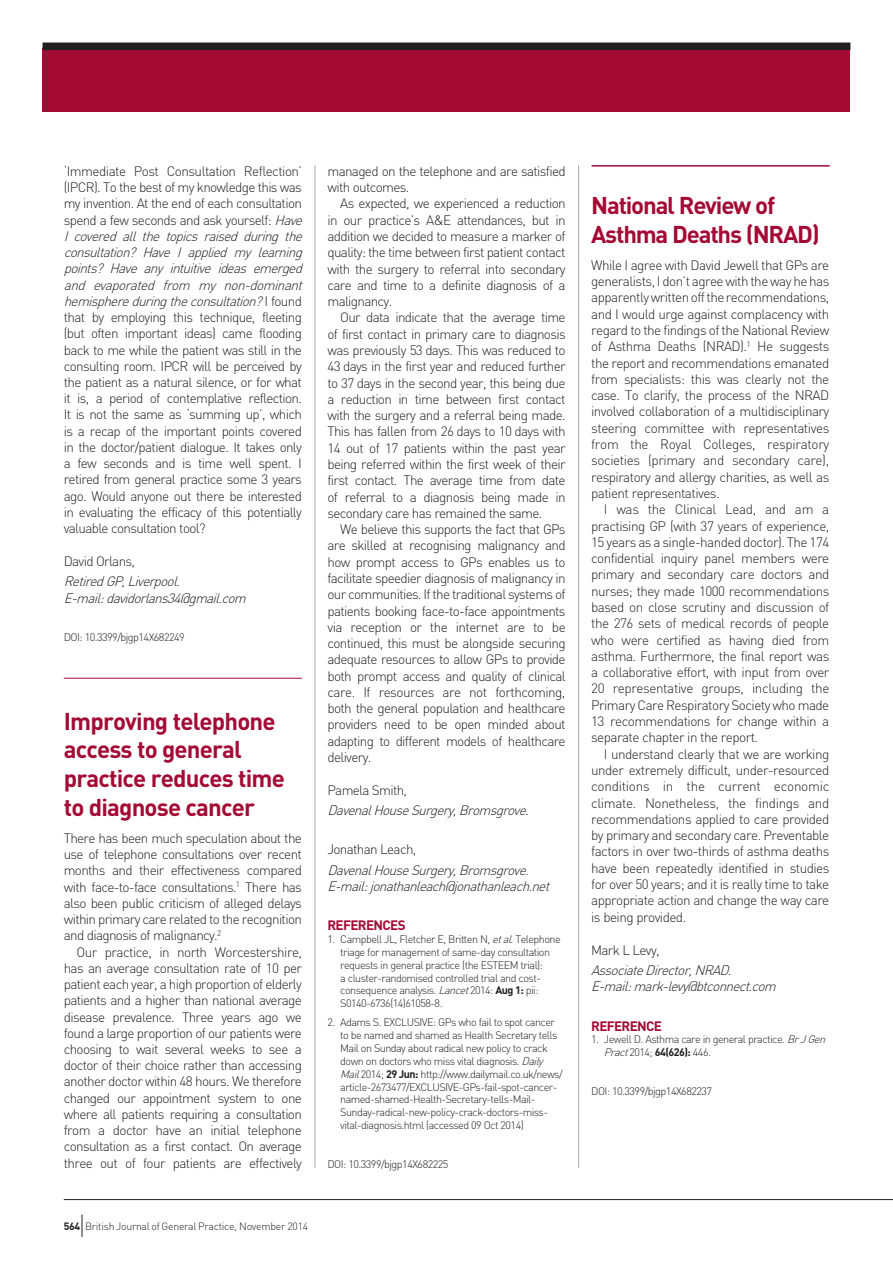
<style>
.page{position:relative;width:893px;height:1263px;background:#fff}
.page>*{position:absolute;margin:0;border:0;box-sizing:border-box;transform-origin:0 0}
.t1{font:700 24px/28.8px "DIN";letter-spacing:-.035em;color:#a30a34}
.t2{font:300 13.5px/16.4px "DIN";letter-spacing:-.05em;color:#231f20;text-align:justify}
.t3{font:italic 300 13.5px/16.4px "DIN";color:#231f20}
.t4{font:700 13.5px "DIN";letter-spacing:.56em;color:#a30a34}
.t5{font:300 10.8px/12.9px "DIN";letter-spacing:-.05em;color:#231f20}
.t6{font:300 10.5px "DIN";letter-spacing:-.025em;color:#231f20}
.s1{font-style:italic}
.s2{font-weight:700}
</style>
<div class="page">
<div style="left:43px;top:48px;width:807px;height:64px;background:#a30a34"></div>
<hr style="left:64px;top:1199px;width:829px;height:1px;background:#231f20">
<svg style="left:82px;top:1214px;width:1px;height:23px"></svg>
<div style="left:43px;top:43px;width:807px;height:7px;background:#231f20"></div>
<hr style="left:64px;top:678px;width:238px;height:1px;background:#a30a34">
<hr style="left:315px;top:165px;width:1px;height:1003px;background:#a8a9ad">
<hr style="left:578px;top:165px;width:1px;height:1003px;background:#a8a9ad">
<hr style="left:592px;top:165px;width:238px;height:2px;background:#a30a34">
<p class="t2" style="left:64px;top:163px;width:244px;text-align:left">‘Immediate Post Consultation Reflection’ (IPCR). To the best of my knowledge this was my invention. At the end of each consultation spend a few seconds and ask yourself: <span class="s1">Have I covered all the topics raised during the consultation? Have I applied my learning points? Have any intuitive ideas emerged and evaporated from my non-dominant hemisphereduringtheconsultation?</span>I f o u n d that by employing this technique, fleeting (but often important ideas) came flooding back to me while the patient was still in the consulting room. IPCR will be perceived by the patient as a natural silence, or for what it is, a period of contemplative reflection.<br>It is not the same as ‘summing up’, which is a recap of the important points covered in the doctor/patient dialogue. It takes only a few seconds and is time well spent. I retired from general practice some 3 years ago. Would anyone out there be interested in evaluating the efficacy of this potentially valuable consultation tool?</p>
<p class="t2" style="left:64px;top:553px;width:73px">David Orlans,</p>
<p class="t3" style="left:64px;top:573px;width:188px">RetiredGP,Liverpool.<br>E-mail:davidorlans34@gmail.com</p>
<p class="t5" style="left:64px;top:631px;width:122px">DOI: 10.3399/bjgp14X682249</p>
<h1 class="t1" style="left:64px;top:705px;width:223px">Improving telephone access to general practice reduces time to diagnose cancer</h1>
<p class="t2" style="left:64px;top:830px;width:240px">There has been much speculation about the use of telephone consultations over recent months and their effectiveness compared with face-to-face consultations.<sup>1</sup> There has also been public criticism of alleged delays within primary care related to the recognition and diagnosis of malignancy.<sup>2</sup></p>
<p class="t2" style="left:64px;top:943px;width:240px;text-indent:13px">Our practice, in north Worcestershire, has an average consultation rate of 10 per patient each year, a high proportion of elderly patients and a higher than national average disease prevalence. Three years ago we found a large proportion of our patients were choosing to wait several weeks to see a doctor of their choice rather than accessing another doctor within 48 hours. We therefore changed our appointment system to one where all patients requiring a consultation from a doctor have an initial telephone consultation as a first contact. On average three out of four patients are effectively</p>
<p class="t2" style="left:327px;top:163px;width:240px">managed on the telephone and are satisfied with outcomes.</p>
<p class="t2" style="left:327px;top:195px;width:240px;text-indent:13px">As expected, we experienced a reduction in our practice’s A&amp;E attendances, but in addition we decided to measure a marker of quality: the time between first patient contact with the surgery to referral into secondary care and time to a definite diagnosis of a malignancy.</p>
<p class="t2" style="left:327px;top:309px;width:240px;text-indent:13px">Our data indicate that the average time of first contact in primary care to diagnosis was previously 53 days. This was reduced to 43 days in the first year and reduced further to 37 days in the second year, this being due a reduction in time between first contact with the surgery and a referral being made.<br>This has fallen from 26 days to 10 days with 14 out of 17 patients within the past year being referred within the first week of their first contact. The average time from date of referral to a diagnosis being made in secondary care has remained the same.</p>
<p class="t2" style="left:327px;top:521px;width:240px;text-indent:13px">We believe this supports the fact that GPs are skilled at recognising malignancy and how prompt access to GPs enables us to facilitate speedier diagnosis of malignancy in our communities. If the traditional systems of patients booking face-to-face appointments via reception or the internet are to be continued, this must be alongside securing adequate resources to allow GPs to provide both prompt access and quality of clinical care. If resources are not forthcoming, both the general population and healthcare providers need to be open minded about adapting to different models of healthcare delivery.</p>
<p class="t2" style="left:327px;top:781px;width:81px">Pamela Smith,</p>
<p class="t3" style="left:327px;top:802px;width:207px">DavenalHouseSurgery,Bromsgrove.</p>
<p class="t2" style="left:327px;top:841px;width:90px">Jonathan Leach,</p>
<p class="t3" style="left:327px;top:861px;width:227px">DavenalHouseSurgery,Bromsgrove.<br>E-mail:jonathanleach@jonathanleach.net</p>
<p class="t4" style="left:327px;top:916px;width:80px">References</p>
<p class="t5" style="left:340px;top:932px;width:222px;text-indent:-13px">1. Campbell JL, Fletcher E, Britten N, <span class="s1">etal</span>. Telephone triage for management of same-day consultation requests in general practice (the ESTEEM trial):<br>a cluster-randomised controlled trial and cost&shy;consequence analysis. <span class="s1">Lancet</span>2014: <span class="s2">Aug 1:</span> pii:<br>S0140-6736(14)61058-8.</p>
<p class="t5" style="left:340px;top:1016px;width:224px;text-indent:-13px">2. Adams S. EXCLUSIVE: GPs who fail to spot cancer to be named and shamed as Health Secretary tells Mail on Sunday about radical new policy to crack down on doctors who miss vital diagnosis. <span class="s1">Daily Mail</span>2014; <span class="s2">29 Jun:</span> http://www.dailymail.co.uk/news/ article-2673477/EXCLUSIVE-GPs-fail-spot-cancer&shy;named-shamed-Health-Secretary-tells-Mail-Sunday-radical-new-policy-crack-doctors-miss&shy;vital-diagnosis.html (accessed 09 Oct 2014)</p>
<p class="t5" style="left:327px;top:1157px;width:122px">DOI: 10.3399/bjgp14X682225</p>
<p class="t6" style="left:64px;top:1219px;width:246px"><span class="s2">564</span> British Journal of General Practice, November 2014</p>
<h1 class="t1" style="left:591px;top:190px;width:230px">National Review of<br>Asthma Deaths (N RAD)</h1>
<p class="t2" style="left:591px;top:257px;width:240px">While I agree with David Jewell that GPs are generalists, I don’t agree with the way he has apparently written off the recommendations, and I would urge against complacency with regard to the findings of the National Review of Asthma Deaths (NRAD).<sup>1</sup> He suggests the report and recommendations emanated from specialists: this was clearly not the case. To clarify, the process of the NRAD involved collaboration of a multidisciplinary steering committee with representatives from the Royal Colleges, respiratory societies (primary and secondary care), respiratory and allergy charities, as well as patient representatives.</p>
<p class="t2" style="left:591px;top:501px;width:240px;text-indent:13px">I was the Clinical Lead, and am a practising GP (with 37 years of experience, 15 years as a single-handed doctor). The 174 confidential inquiry panel members were primary and secondary care doctors and nurses; they made 1000 recommendations based on close scrutiny and discussion of the 276 sets of medical records of people who were certified as having died from asthma. Furthermore, the final report was a collaborative effort, with input from over 20 representative groups, including the Primary Care Respiratory Society who made 13 recommendations for change within a separate chapter in the report.</p>
<p class="t2" style="left:591px;top:745px;width:240px;text-indent:13px">I understand clearly that we are working under extremely difficult, under-resourced conditions in the current economic climate. Nonetheless, the findings and recommendations applied to care provided by primary and secondary care. Preventable factors in over two-thirds of asthma deaths have been repeatedly identified in studies for over 50 years; and it is really time to take appropriate action and change the way care is being provided.</p>
<p class="t2" style="left:591px;top:941px;width:70px">Mark L Levy,</p>
<p class="t3" style="left:591px;top:962px;width:190px">AssociateDirector,NRAD.<br>E-mail:mark-levy@btconnect.com</p>
<p class="t4" style="left:591px;top:1017px;width:64px">Reference</p>
<p class="t5" style="left:604px;top:1033px;width:226px;text-indent:-13px">1. Jewell D. Asthma care in general practice. <span class="s1">BrJGen<br>Pract</span>2014; <span class="s2">64(626):</span> 446.</p>
<p class="t5" style="left:591px;top:1084px;width:122px">DOI: 10.3399/bjgp14X682237</p>
</div>
